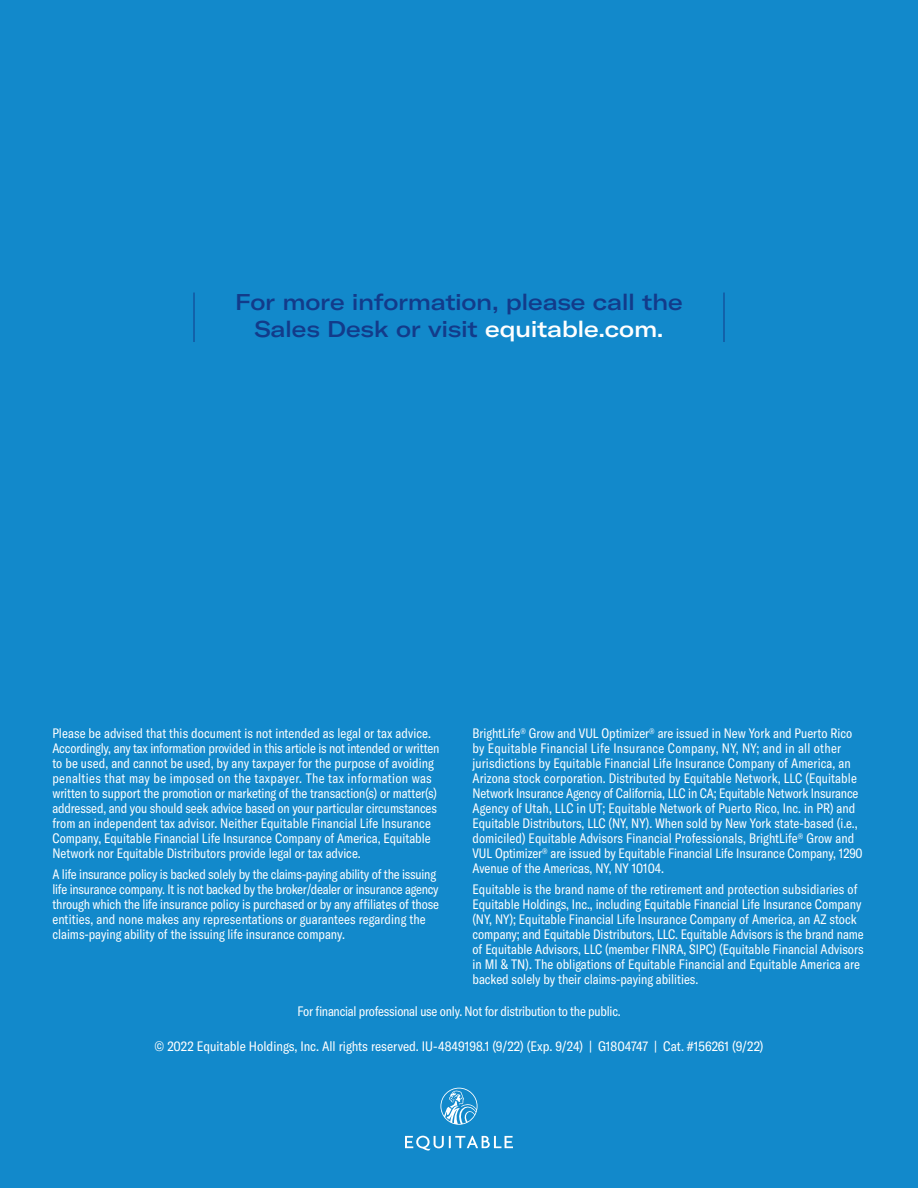
<style>
.page{position:relative;width:918px;height:1188px;background:#1289cb}
.page>*{position:absolute;margin:0;border:0;box-sizing:border-box;transform-origin:0 0}
.t1{font:500 expanded 22.5px/27px "GT America";letter-spacing:-.015em;color:#123b8a;text-align:center}
.t2{font:condensed 13.5px/15px "GT America";color:#fff;scale:.96 1}
.t3{font:condensed 13.5px "GT America";color:#fff}
.t4{font:condensed 13.5px "GT America";letter-spacing:-.02em;color:#fff;scale:.96 1}
.s1{color:#fff}
</style>
<div class="page">
<svg style="left:405px;top:1088px;width:108px;height:62px"></svg>
<hr style="left:194px;top:293px;width:1px;height:49px;background:#123b8a">
<hr style="left:724px;top:293px;width:1px;height:49px;background:#123b8a">
<h1 class="t1" style="left:235px;top:289px;width:449px">For more information, please call the<br>Sales Desk or visit <span class="s1">equitable.com.</span></h1>
<p class="t2" style="left:52px;top:726px;width:405px">Please be advised that this document is not intended as legal or tax advice.<br>Accordingly, any tax information provided in this article is not intended or written to be used, and cannot be used, by any taxpayer for the purpose of avoiding penalties that may be imposed on the taxpayer. The tax information was written to support the promotion or marketing of the transaction(s) or matter(s) addressed, and you should seek advice based on your particular circumstances from an independent tax advisor. Neither Equitable Financial Life Insurance Company, Equitable Financial Life Insurance Company of America, Equitable Network nor Equitable Distributors provide legal or tax advice.</p>
<p class="t2" style="left:52px;top:867px;width:404px">A life insurance policy is backed solely by the claims-paying ability of the issuing life insurance company. It is not backed by the broker/dealer or insurance agency through which the life insurance policy is purchased or by any affiliates of those entities, and none makes any representations or guarantees regarding the claims-paying ability of the issuing life insurance company.</p>
<p class="t2" style="left:472px;top:726px;width:408px">BrightLife<sup>®</sup> Grow and VUL Optimizer<sup>®</sup> are issued in New York and Puerto Rico by Equitable Financial Life Insurance Company, NY, NY; and in all other jurisdictions by Equitable Financial Life Insurance Company of America, an Arizona stock corporation. Distributed by Equitable Network, LLC (Equitable Network Insurance Agency of California, LLC in CA; Equitable Network Insurance Agency of Utah, LLC in UT; Equitable Network of Puerto Rico, Inc. in PR) and Equitable Distributors, LLC (NY, NY). When sold by New York state-based (i.e., domiciled) Equitable Advisors Financial Professionals, BrightLife<sup>®</sup> Grow and VUL Optimizer<sup>®</sup> are issued by Equitable Financial Life Insurance Company, 1290<br>Avenue of the Americas, NY, NY 10104.</p>
<p class="t2" style="left:472px;top:882px;width:409px">Equitable is the brand name of the retirement and protection subsidiaries of Equitable Holdings, Inc., including Equitable Financial Life Insurance Company (NY, NY); Equitable Financial Life Insurance Company of America, an AZ stock company; and Equitable Distributors, LLC. Equitable Advisors is the brand name of Equitable Advisors, LLC (member FINRA, SIPC) (Equitable Financial Advisors in MI &amp; TN). The obligations of Equitable Financial and Equitable America are backed solely by their claims-paying abilities.</p>
<p class="t4" style="left:297px;top:1004px;width:338px">For financial professional use only. Not for distribution to the public.</p>
<p class="t3" style="left:154px;top:1038px;width:611px">© 2022 Equitable Holdings, Inc. All rights reserved. IU-4849198.1 (9/22) (Exp. 9/24) | G1804747 | Cat. #156261 (9/22)</p>
</div>
